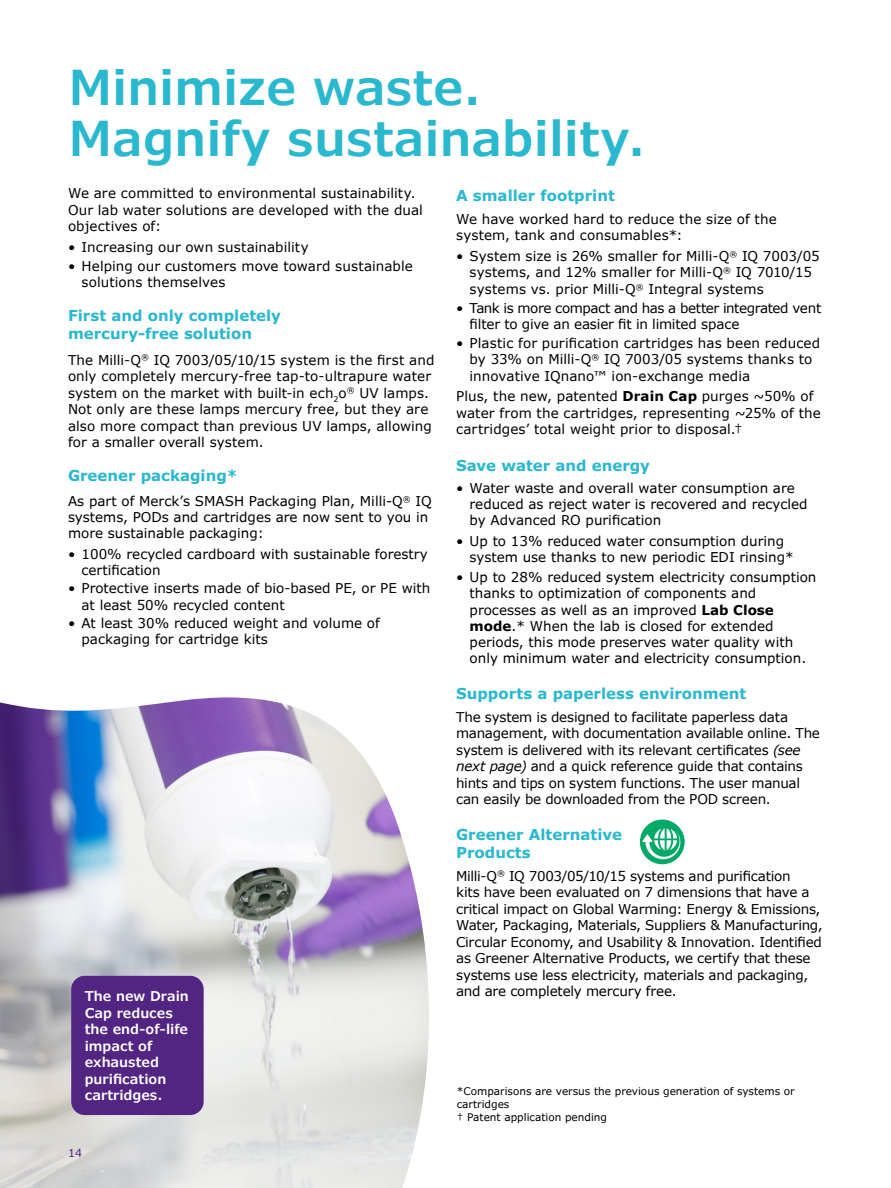
<style>
.page{position:relative;width:891px;height:1188px;background:#fff}
.page>*{position:absolute;margin:0;border:0;box-sizing:border-box;transform-origin:0 0}
.t1{font:600 48px/51px "Verdana Pro";color:#29b8ce}
.t2{font:700 15px/18px "Verdana Pro";color:#29b8ce}
.t3{font:13.5px/16.5px "Verdana";color:#000}
.t4{font:13.5px/16.2px "Verdana Pro";color:#000}
.t5{font:13.5px/16.5px "Verdana";letter-spacing:-.02em;color:#000}
.t6{font:600 13.5px/16.5px "Verdana Pro";color:#fff}
.t7{font:11.1px "Verdana Pro";color:#522583}
.t8{font:10.5px/12.6px "Verdana Pro";color:#000}
.s1{font-weight:700}
.s2{font-style:italic}
</style>
<div class="page">
<img style="left:0;top:697px;width:429px;height:491px">
<div style="left:640px;top:820px;width:45px;height:44px;background:#0a6;border-radius:50%"></div>
<svg style="left:642px;top:828px;width:39px;height:31px"></svg>
<div style="left:71px;top:976px;width:133px;height:139px;background:#522583;border-radius:14px"></div>
<h1 class="t1" style="left:68px;top:63px;width:579px">Minimize waste.<br>Magnify sustainability.</h1>
<p class="t2" style="left:456px;top:187px;width:160px">A smaller footprint</p>
<p class="t3" style="left:456px;top:211px;width:322px">We have worked hard to reduce the size of the system, tank and consumables*:</p>
<p class="t3" style="left:470px;top:248px;width:352px;text-indent:-13px">• System size is 26% smaller for Milli-Q<sup>®</sup> IQ 7003/05 systems, and 12% smaller for Milli-Q<sup>®</sup> IQ 7010/15 systems vs. prior Milli-Q<sup>®</sup> Integral systems</p>
<p class="t5" style="left:470px;top:300px;width:353px;text-indent:-14px">• Tank is more compact and has a better integrated vent filter to give an easier fit in limited space</p>
<p class="t3" style="left:470px;top:335px;width:352px;text-indent:-13px">• Plastic for purification cartridges has been reduced by 33% on Milli-Q<sup>®</sup> IQ 7003/05 systems thanks to innovative IQnano™ ion-exchange media</p>
<p class="t3" style="left:456px;top:389px;width:366px">Plus, the new, patented <span class="s1">Drain Cap</span> purges ~50% of water from the cartridges, representing ~25% of the cartridges’ total weight prior to disposal.†</p>
<p class="t2" style="left:456px;top:456px;width:195px">Save water and energy</p>
<p class="t4" style="left:470px;top:480px;width:339px;text-indent:-14px">• Water waste and overall water consumption are reduced as reject water is recovered and recycled by Advanced RO purification</p>
<p class="t4" style="left:470px;top:533px;width:326px;text-indent:-14px">• Up to 13% reduced water consumption during system use thanks to new periodic EDI rinsing*</p>
<p class="t4" style="left:470px;top:569px;width:348px;text-indent:-14px">• Up to 28% reduced system electricity consumption thanks to optimization of components and processes as well as an improved <span class="s1">Lab Close mode</span>.* When the lab is closed for extended periods, this mode preserves water quality with only minimum water and electricity consumption.</p>
<p class="t2" style="left:456px;top:685px;width:292px">Supports a paperless environment</p>
<p class="t3" style="left:456px;top:709px;width:365px">The system is designed to facilitate paperless data management, with documentation available online. The system is delivered with its relevant certificates <span class="s2">(see next page)</span> and a quick reference guide that contains hints and tips on system functions. The user manual can easily be downloaded from the POD screen.</p>
<p class="t2" style="left:456px;top:826px;width:167px">Greener Alternative<br>Products</p>
<p class="t5" style="left:456px;top:868px;width:368px">Milli-Q<sup>®</sup> IQ 7003/05/10/15 systems and purification<br>kits have been evaluated on 7 dimensions that have a critical impact on Global Warming: Energy &amp; Emissions, Water, Packaging, Materials, Suppliers &amp; Manufacturing, Circular Economy, and Usability &amp; Innovation. Identified as Greener Alternative Products, we certify that these systems use less electricity, materials and packaging, and are completely mercury free.</p>
<p class="t3" style="left:68px;top:185px;width:356px">We are committed to environmental sustainability.<br>Our lab water solutions are developed with the dual objectives of:</p>
<p class="t3" style="left:68px;top:239px;width:242px">• Increasing our own sustainability</p>
<p class="t3" style="left:82px;top:258px;width:333px;text-indent:-14px">• Helping our customers move toward sustainable solutions themselves</p>
<p class="t2" style="left:68px;top:307px;width:214px">First and only completely mercury-free solution</p>
<p class="t3" style="left:68px;top:352px;width:368px">The Milli-Q<sup>®</sup> IQ 7003/05/10/15 system is the first and only completely mercury-free tap-to-ultrapure water system on the market with built-in ech<sub>2</sub>o<sup>®</sup> UV lamps.<br>Not only are these lamps mercury free, but they are also more compact than previous UV lamps, allowing for a smaller overall system.</p>
<p class="t2" style="left:68px;top:466px;width:171px">Greener packaging*</p>
<p class="t4" style="left:68px;top:493px;width:365px">As part of Merck’s SMASH Packaging Plan, Milli-Q<sup>®</sup> IQ systems, PODs and cartridges are now sent to you in more sustainable packaging:</p>
<p class="t3" style="left:82px;top:546px;width:348px;text-indent:-14px">• 100% recycled cardboard with sustainable forestry certification</p>
<p class="t3" style="left:82px;top:581px;width:350px;text-indent:-14px">• Protective inserts made of bio-based PE, or PE with at least 50% recycled content</p>
<p class="t3" style="left:82px;top:615px;width:300px;text-indent:-14px">• At least 30% reduced weight and volume of packaging for cartridge kits</p>
<p class="t6" style="left:85px;top:988px;width:106px">The new Drain<br>Cap reduces the end-of-life impact of exhausted purification cartridges.</p>
<p class="t8" style="left:457px;top:1085px;width:339px">*Comparisons are versus the previous generation of systems or cartridges<br>† Patent application pending</p>
<p class="t7" style="left:68px;top:1146px;width:16px">14</p>
</div>
